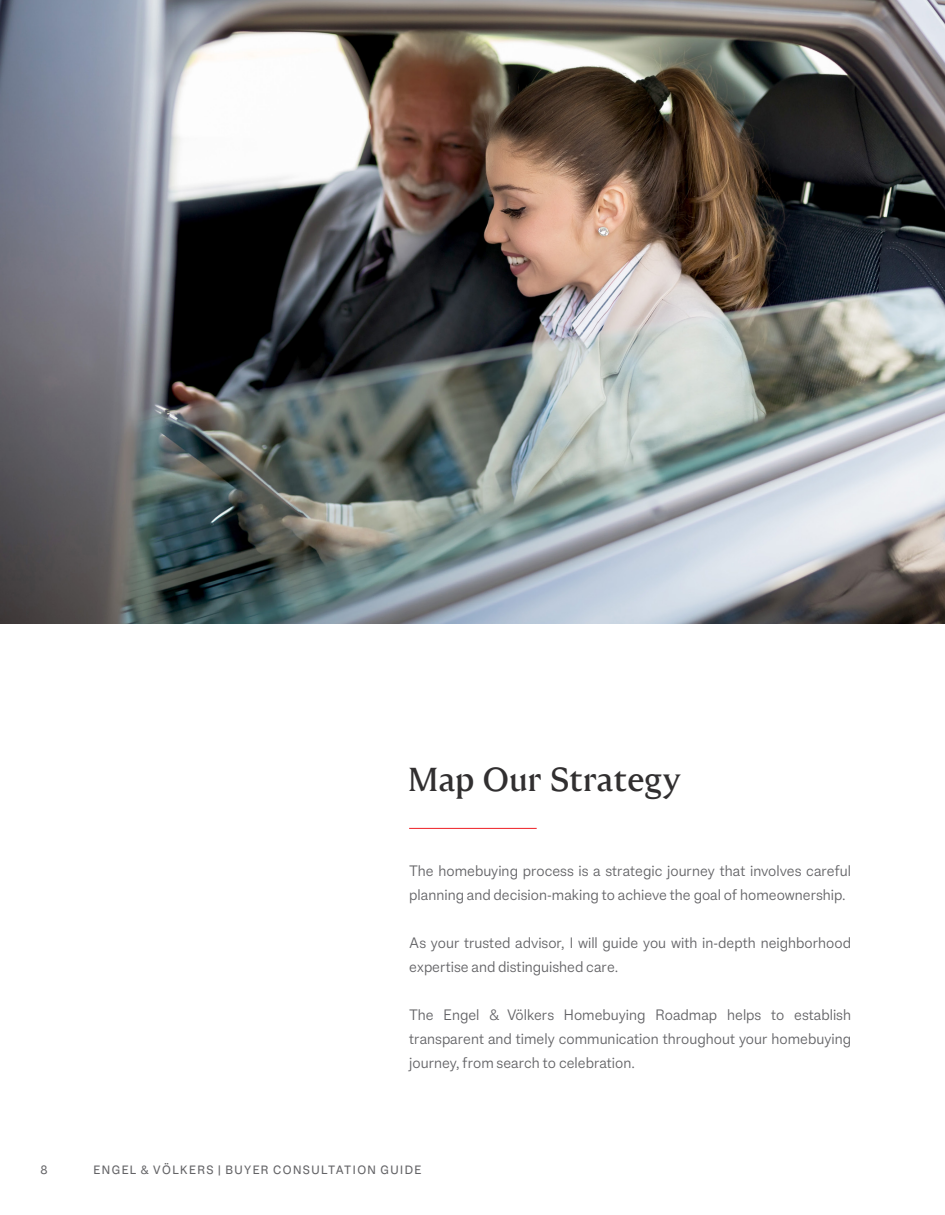
<style>
.page{position:relative;width:945px;height:1215px;background:#fff}
.page>*{position:absolute;margin:0;border:0;box-sizing:border-box;transform-origin:0 0}
.NEWText_Font_Headline{font:700 33px "Engel Voelkers Head";color:#312f30}
.t1{font:300 15px/24px "Engel Voelkers Text";color:#636366}
.t2{font:12px "Engel Voelkers Text";letter-spacing:.12em;color:#636366}
</style>
<div class="page">
<img style="left:0;top:0;width:945px;height:624px">
<hr style="left:409px;top:828px;width:128px;height:1px;background:#ee1d23">
<p class="NEWText_Font_Headline" style="left:408px;top:759px;width:275px">Map Our Strategy</p>
<p class="t1" style="left:409px;top:859px;width:443px">The homebuying process is a strategic journey that involves careful planning and decision-making to achieve the goal of homeownership.</p>
<p class="t1" style="left:409px;top:931px;width:443px">As your trusted advisor, I will guide you with in-depth neighborhood expertise and distinguished care.</p>
<p class="t1" style="left:409px;top:1003px;width:443px;text-align:justify">The Engel &amp; Völkers Homebuying Roadmap helps to establish transparent and timely communication throughout your homebuying journey, from search to celebration.</p>
<p class="t2" style="left:40px;top:1162px;width:9px">8</p>
<p class="t2" style="left:94px;top:1162px;width:329px">ENGEL &amp; VÖLKERS | BUYER CONSULTATION GUIDE</p>
</div>
